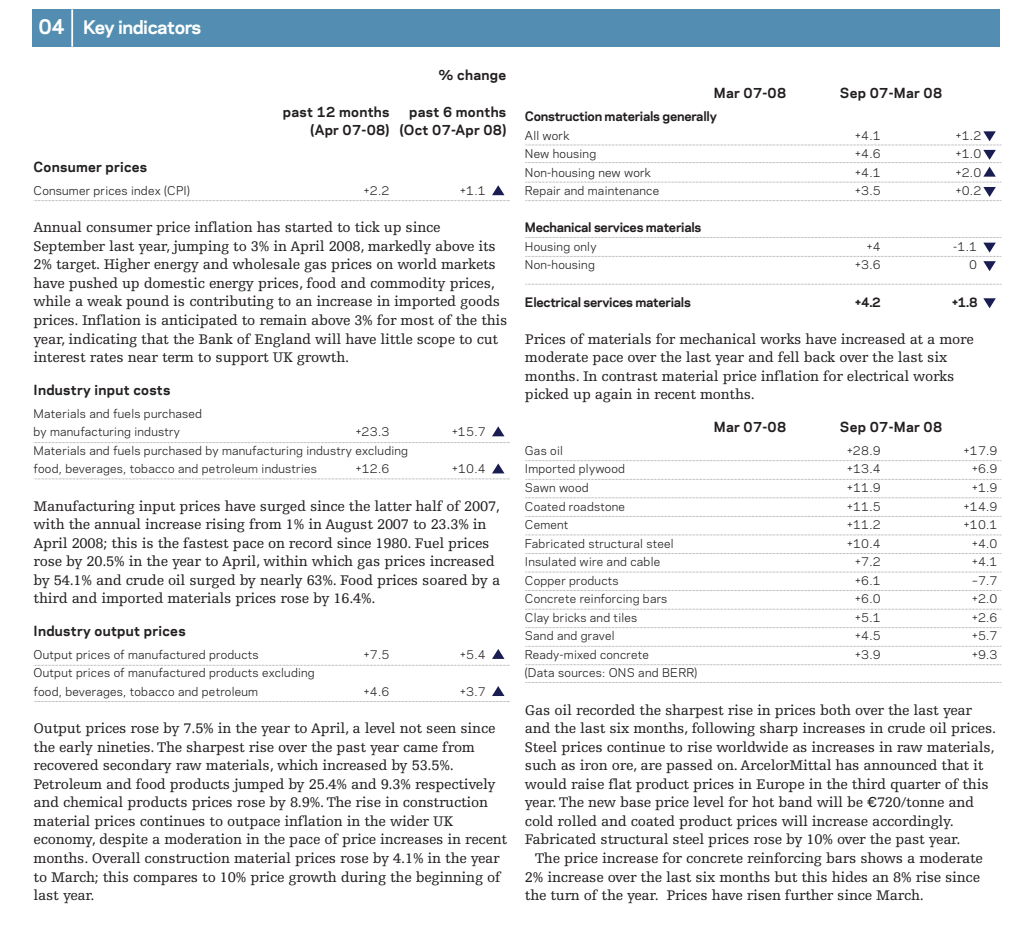
<style>
.page{position:relative;width:1036px;height:926px;background:#fff}
.page>*{position:absolute;margin:0;border:0;box-sizing:border-box;transform-origin:0 0}
.t1{font:700 17.5px "Galaxie Polaris";letter-spacing:-.03em;color:#fff}
.t2{font:14.7px/18.6px "Egyptienne F";letter-spacing:-.015em;color:#231f20}
.t3{font:700 13.12px/18.6px "Galaxie Polaris";letter-spacing:.02em;color:#231f20;text-align:right}
.t4{font:700 12.25px "Galaxie Polaris";letter-spacing:-.02em;color:#231f20}
.t5{font:11.38px/18.6px "Galaxie Polaris";letter-spacing:.02em;color:#231f20}
.s1{font-size:19.25px}
.s2{font-family:"Galaxie Polaris";font-weight:500;font-size:13.12px}
</style>
<div class="page">
<svg style="left:34px;top:442px;width:476px;height:1px"></svg>
<svg style="left:34px;top:665px;width:476px;height:1px"></svg>
<svg style="left:525px;top:284px;width:477px;height:1px"></svg>
<svg style="left:525px;top:460px;width:477px;height:1px"></svg>
<svg style="left:525px;top:479px;width:477px;height:1px"></svg>
<svg style="left:525px;top:497px;width:477px;height:1px"></svg>
<svg style="left:525px;top:516px;width:477px;height:1px"></svg>
<svg style="left:525px;top:534px;width:477px;height:1px"></svg>
<svg style="left:525px;top:553px;width:477px;height:1px"></svg>
<svg style="left:525px;top:572px;width:477px;height:1px"></svg>
<svg style="left:525px;top:590px;width:477px;height:1px"></svg>
<svg style="left:525px;top:609px;width:477px;height:1px"></svg>
<svg style="left:525px;top:627px;width:477px;height:1px"></svg>
<svg style="left:525px;top:646px;width:477px;height:1px"></svg>
<svg style="left:525px;top:664px;width:477px;height:1px"></svg>
<svg style="left:525px;top:682px;width:477px;height:1px"></svg>
<svg style="left:983px;top:298px;width:13px;height:10px"></svg>
<svg style="left:525px;top:237px;width:477px;height:34px"></svg>
<svg style="left:525px;top:131px;width:477px;height:70px"></svg>
<svg style="left:34px;top:686px;width:476px;height:16px"></svg>
<svg style="left:492px;top:649px;width:12px;height:10px"></svg>
<svg style="left:34px;top:463px;width:476px;height:16px"></svg>
<svg style="left:492px;top:426px;width:12px;height:10px"></svg>
<svg style="left:34px;top:185px;width:476px;height:16px"></svg>
<div style="left:33px;top:10px;width:967px;height:37px;background:#538eb2"></div>
<hr style="left:71px;top:9px;width:2px;height:38px;background:#fff">
<p class="t1" style="left:39px;top:20px;width:164px"><span class="s1">04</span> Key indicators</p>
<p class="t3" style="left:438px;top:66px;width:69px">% change</p>
<p class="t3" style="left:283px;top:103px;width:108px">past 12 months</p>
<p class="t3" style="left:311px;top:103px;width:197px">past 6 months<br>(Apr 07-08) (Oct 07-Apr 08)</p>
<p class="t3" style="left:34px;top:159px;width:115px">Consumer prices</p>
<p class="t5" style="left:34px;top:183px;width:158px">Consumer prices index (CPI)</p>
<p class="t5" style="left:364px;top:183px;width:27px">+2.2</p>
<p class="t5" style="left:460px;top:183px;width:27px">+1.1</p>
<p class="t2" style="left:34px;top:219px;width:475px">Annual consumer price inflation has started to tick up since September last year, jumping to 3% in April 2008, markedly above its 2% target. Higher energy and wholesale gas prices on world markets have pushed up domestic energy prices, food and commodity prices, while a weak pound is contributing to an increase in imported goods prices. Inflation is anticipated to remain above 3% for most of the this year, indicating that the Bank of England will have little scope to cut interest rates near term to support UK growth.</p>
<p class="t3" style="left:34px;top:382px;width:138px">Industry input costs</p>
<p class="t5" style="left:34px;top:405px;width:170px">Materials and fuels purchased by manufacturing industry</p>
<p class="t5" style="left:356px;top:424px;width:35px">+23.3</p>
<p class="t5" style="left:452px;top:424px;width:35px">+15.7</p>
<p class="t5" style="left:34px;top:442px;width:376px">Materials and fuels purchased by manufacturing industry excluding food, beverages, tobacco and petroleum industries</p>
<p class="t5" style="left:356px;top:461px;width:35px">+12.6</p>
<p class="t5" style="left:452px;top:461px;width:35px">+10.4</p>
<p class="t2" style="left:34px;top:497px;width:468px">Manufacturing input prices have surged since the latter half of 2007, with the annual increase rising from 1% in August 2007 to 23.3% in April 2008; this is the fastest pace on record since 1980. Fuel prices rose by 20.5% in the year to April, within which gas prices increased by 54.1% and crude oil surged by nearly 63%. Food prices soared by a third and imported materials prices rose by 16.4%.</p>
<p class="t3" style="left:34px;top:623px;width:154px">Industry output prices</p>
<p class="t5" style="left:34px;top:646px;width:227px">Output prices of manufactured products</p>
<p class="t5" style="left:364px;top:646px;width:27px">+7.5</p>
<p class="t5" style="left:460px;top:646px;width:27px">+5.4</p>
<p class="t5" style="left:34px;top:665px;width:283px">Output prices of manufactured products excluding food, beverages, tobacco and petroleum</p>
<p class="t5" style="left:364px;top:683px;width:27px">+4.6</p>
<p class="t5" style="left:460px;top:683px;width:27px">+3.7</p>
<p class="t2" style="left:34px;top:720px;width:475px">Output prices rose by 7.5% in the year to April, a level not seen since the early nineties. The sharpest rise over the past year came from recovered secondary raw materials, which increased by 53.5%.<br>Petroleum and food products jumped by 25.4% and 9.3% respectively and chemical products prices rose by 8.9%. The rise in construction material prices continues to outpace inflation in the wider UK economy, despite a moderation in the pace of price increases in recent months. Overall construction material prices rose by 4.1% in the year to March; this compares to 10% price growth during the beginning of last year.</p>
<p class="t3" style="left:714px;top:85px;width:74px">Mar 07-08</p>
<p class="t3" style="left:840px;top:85px;width:104px">Sep 07-Mar 08</p>
<p class="t4" style="left:525px;top:111px;width:193px">Construction materials generally</p>
<p class="t5" style="left:525px;top:127px;width:46px">All work</p>
<p class="t5" style="left:855px;top:127px;width:27px">+4.1</p>
<p class="t5" style="left:956px;top:127px;width:27px">+1.2</p>
<p class="t5" style="left:525px;top:145px;width:73px">New housing</p>
<p class="t5" style="left:855px;top:145px;width:27px">+4.6</p>
<p class="t5" style="left:956px;top:145px;width:27px">+1.0</p>
<p class="t5" style="left:525px;top:164px;width:128px">Non-housing new work</p>
<p class="t5" style="left:855px;top:164px;width:27px">+4.1</p>
<p class="t5" style="left:956px;top:164px;width:27px">+2.0</p>
<p class="t5" style="left:525px;top:183px;width:136px">Repair and maintenance</p>
<p class="t5" style="left:855px;top:183px;width:27px">+3.5</p>
<p class="t5" style="left:956px;top:183px;width:27px">+0.2</p>
<p class="t4" style="left:525px;top:222px;width:178px">Mechanical services materials</p>
<p class="t5" style="left:525px;top:238px;width:73px">Housing only</p>
<p class="t5" style="left:867px;top:238px;width:15px">+4</p>
<p class="t5" style="left:953px;top:238px;width:25px">-1.1</p>
<p class="t5" style="left:525px;top:257px;width:71px">Non-housing</p>
<p class="t5" style="left:855px;top:257px;width:27px">+3.6</p>
<p class="t5" style="left:969px;top:257px;width:9px">0</p>
<p class="t4" style="left:525px;top:297px;width:167px">Electrical services materials</p>
<p class="t4" style="left:855px;top:297px;width:27px">+4.2</p>
<p class="t4" style="left:952px;top:297px;width:27px">+1.8</p>
<p class="t2" style="left:525px;top:330px;width:450px">Prices of materials for mechanical works have increased at a more moderate pace over the last year and fell back over the last six months. In contrast material price inflation for electrical works picked up again in recent months.</p>
<p class="t3" style="left:714px;top:419px;width:74px">Mar 07-08</p>
<p class="t3" style="left:840px;top:419px;width:104px">Sep 07-Mar 08</p>
<p class="t5" style="left:525px;top:442px;width:40px">Gas oil</p>
<p class="t5" style="left:847px;top:442px;width:35px">+28.9</p>
<p class="t5" style="left:964px;top:442px;width:35px">+17.9</p>
<p class="t5" style="left:525px;top:461px;width:102px">Imported plywood</p>
<p class="t5" style="left:847px;top:461px;width:35px">+13.4</p>
<p class="t5" style="left:972px;top:461px;width:27px">+6.9</p>
<p class="t5" style="left:525px;top:479px;width:65px">Sawn wood</p>
<p class="t5" style="left:847px;top:479px;width:35px">+11.9</p>
<p class="t5" style="left:972px;top:479px;width:27px">+1.9</p>
<p class="t5" style="left:525px;top:498px;width:102px">Coated roadstone</p>
<p class="t5" style="left:847px;top:498px;width:35px">+11.5</p>
<p class="t5" style="left:964px;top:498px;width:35px">+14.9</p>
<p class="t5" style="left:525px;top:516px;width:45px">Cement</p>
<p class="t5" style="left:847px;top:516px;width:35px">+11.2</p>
<p class="t5" style="left:964px;top:516px;width:35px">+10.1</p>
<p class="t5" style="left:525px;top:535px;width:150px">Fabricated structural steel</p>
<p class="t5" style="left:847px;top:535px;width:35px">+10.4</p>
<p class="t5" style="left:972px;top:535px;width:27px">+4.0</p>
<p class="t5" style="left:525px;top:553px;width:137px">Insulated wire and cable</p>
<p class="t5" style="left:855px;top:553px;width:27px">+7.2</p>
<p class="t5" style="left:972px;top:553px;width:27px">+4.1</p>
<p class="t5" style="left:525px;top:572px;width:95px">Copper products</p>
<p class="t5" style="left:855px;top:572px;width:27px">+6.1</p>
<p class="t5" style="left:972px;top:572px;width:27px">–7.7</p>
<p class="t5" style="left:525px;top:591px;width:144px">Concrete reinforcing bars</p>
<p class="t5" style="left:855px;top:591px;width:27px">+6.0</p>
<p class="t5" style="left:972px;top:591px;width:27px">+2.0</p>
<p class="t5" style="left:525px;top:609px;width:114px">Clay bricks and tiles</p>
<p class="t5" style="left:855px;top:609px;width:27px">+5.1</p>
<p class="t5" style="left:972px;top:609px;width:27px">+2.6</p>
<p class="t5" style="left:525px;top:628px;width:91px">Sand and gravel</p>
<p class="t5" style="left:855px;top:628px;width:27px">+4.5</p>
<p class="t5" style="left:972px;top:628px;width:27px">+5.7</p>
<p class="t5" style="left:525px;top:646px;width:126px">Ready-mixed concrete</p>
<p class="t5" style="left:855px;top:646px;width:27px">+3.9</p>
<p class="t5" style="left:972px;top:646px;width:27px">+9.3</p>
<p class="t5" style="left:525px;top:665px;width:174px">(Data sources: ONS and BERR)</p>
<p class="t2" style="left:525px;top:701px;width:473px">Gas oil recorded the sharpest rise in prices both over the last year and the last six months, following sharp increases in crude oil prices.<br>Steel prices continue to rise worldwide as increases in raw materials, such as iron ore, are passed on. ArcelorMittal has announced that it would raise flat product prices in Europe in the third quarter of this year. The new base price level for hot band will be <span class="s2">€</span>720/tonne and cold rolled and coated product prices will increase accordingly.<br>Fabricated structural steel prices rose by 10% over the past year.</p>
<p class="t2" style="left:525px;top:850px;width:459px;text-indent:10px">The price increase for concrete reinforcing bars shows a moderate<br>2% increase over the last six months but this hides an 8% rise since the turn of the year. Prices have risen further since March.</p>
</div>
